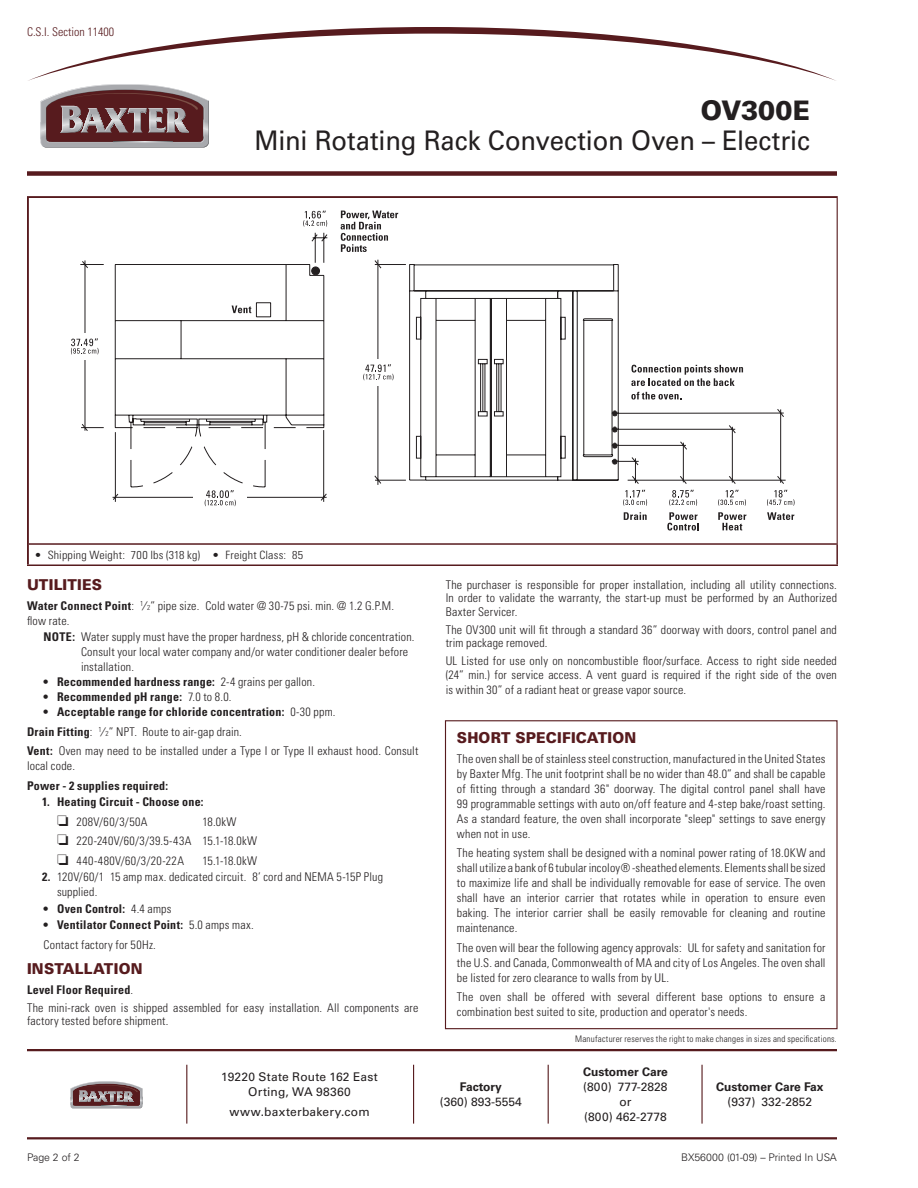
<style>
.page{position:relative;width:918px;height:1188px;background:#fff}
.page>*{position:absolute;margin:0;border:0;box-sizing:border-box;transform-origin:0 0}
.parAll_Hd2{font:27px "Univers LT Std";letter-spacing:-.005em;color:#231f20;scale:.95 1}
.parAll_Hd1{font:900 27px "Univers LT Std";letter-spacing:.005em;color:#231f20;scale:.95 1}
.parAll_HdSub1{font:900 15px "Univers LT Std";letter-spacing:.015em;color:#571b1e;scale:.95 1}
.par2_Txt{font:300 condensed 12px/15px "Univers LT Std";letter-spacing:.015em;color:#231f20}
.par2_Txt-Ind1_Bullet{font:700 condensed 12px "Univers LT Std";letter-spacing:.015em;color:#231f20}
.par2_Txt-Ind1_Bullet-2{font:300 condensed 12px/15px "Univers LT Std";letter-spacing:.025em;color:#231f20}
.par2_Txt-Ind1_Note{font:300 condensed 12px/15px "Univers LT Std";letter-spacing:.015em;color:#231f20}
.t1{font:12px/15px "Univers LT Std";letter-spacing:.015em;color:#231f20;text-align:center}
.t2{font:700 12px "Univers LT Std";color:#231f20}
.par2_Txt-Ind1{font:700 condensed 12px "Univers LT Std";letter-spacing:.015em;color:#231f20}
.par2_Txt-Ind1-2{font:300 condensed 12px "Univers LT Std";letter-spacing:.02em;color:#231f20}
.par2_Txt-2{font:700 condensed 12px "Univers LT Std";letter-spacing:.015em;color:#231f20}
.par2_Txt_AIANum{font:300 condensed 12px "Univers LT Std";color:#571b1e}
.par2_Tbl-TxtNote{font:300 condensed 11.4px "Univers LT Std";letter-spacing:.015em;color:#231f20;scale:1.05 1}
.parAll_Txt-FootL{font:300 10.5px "Univers LT Std";color:#231f20}
.parAll_Txt-FootR{font:300 10.5px "Univers LT Std";color:#231f20}
.parAll_Txt-Note{font:300 condensed 9px "Univers LT Std";letter-spacing:.025em;color:#231f20}
.s1{font-weight:700}
.s2{font-size:7.2px}
.s3{font-weight:300}
</style>
<div class="page">
<hr style="left:27px;top:1049px;width:810px;height:2px;background:#571b1e">
<hr style="left:27px;top:1137px;width:810px;height:2px;background:#571b1e">
<svg style="left:70px;top:1081px;width:72px;height:27px"></svg>
<hr style="left:413px;top:1065px;width:1px;height:59px;background:#571b1e">
<hr style="left:186px;top:1065px;width:1px;height:59px;background:#571b1e">
<hr style="left:548px;top:1065px;width:1px;height:59px;background:#571b1e">
<hr style="left:701px;top:1065px;width:2px;height:59px;background:#571b1e">
<svg style="left:28px;top:27px;width:808px;height:54px"></svg>
<svg style="left:40px;top:84px;width:169px;height:64px"></svg>
<div style="left:27px;top:171px;width:810px;height:5px;background:#571b1e"></div>
<hr style="left:27px;top:196px;width:811px;height:2px;background:#571b1e">
<hr style="left:27px;top:198px;width:2px;height:346px;background:#571b1e">
<hr style="left:837px;top:198px;width:1px;height:345px;background:#571b1e">
<hr style="left:27px;top:544px;width:2px;height:21px;background:#571b1e">
<hr style="left:836px;top:545px;width:2px;height:20px;background:#571b1e">
<hr style="left:29px;top:543px;width:809px;height:2px;background:#571b1e">
<hr style="left:27px;top:565px;width:811px;height:1px;background:#571b1e">
<svg style="left:377px;top:264px;width:367px;height:144px"></svg>
<div style="left:375px;top:359px;width:6px;height:27px;background:#fff"></div>
<svg style="left:374px;top:260px;width:8px;height:9px"></svg>
<svg style="left:363px;top:364px;width:31px;height:16px"></svg>
<svg style="left:631px;top:365px;width:112px;height:21px"></svg>
<svg style="left:631px;top:392px;width:50px;height:8px"></svg>
<svg style="left:624px;top:512px;width:23px;height:8px"></svg>
<svg style="left:667px;top:512px;width:32px;height:19px"></svg>
<svg style="left:374px;top:408px;width:421px;height:98px"></svg>
<svg style="left:767px;top:512px;width:27px;height:8px"></svg>
<svg style="left:718px;top:512px;width:28px;height:18px"></svg>
<svg style="left:112px;top:488px;width:215px;height:15px"></svg>
<svg style="left:80px;top:232px;width:248px;height:256px"></svg>
<div style="left:312px;top:267px;width:8px;height:8px;background:#231f20;border-radius:50%"></div>
<div style="left:311px;top:267px;width:9px;height:8px;border:1px solid #231f20;border-radius:50%"></div>
<svg style="left:71px;top:338px;width:28px;height:16px"></svg>
<svg style="left:205px;top:490px;width:31px;height:16px"></svg>
<svg style="left:232px;top:306px;width:19px;height:7px"></svg>
<svg style="left:303px;top:211px;width:24px;height:16px"></svg>
<svg style="left:341px;top:211px;width:57px;height:41px"></svg>
<div style="left:445px;top:720px;width:393px;height:309px;border:1px solid #571b1e"></div>
<p class="par2_Txt_AIANum" style="left:27px;top:24px;width:89px">C.S.I. Section 11400</p>
<p class="parAll_Hd1" style="left:701px;top:93px;width:116px">OV300E</p>
<p class="parAll_Hd2" style="left:254px;top:124px;width:586px">Mini Rotating Rack Convection Oven – Electric</p>
<p class="par2_Tbl-TxtNote" style="left:34px;top:548px;width:258px">• Shipping Weight: 700 lbs (318 kg) • Freight Class: 85</p>
<p class="parAll_HdSub1" style="left:27px;top:576px;width:81px">UTILITIES</p>
<p class="par2_Txt" style="left:27px;top:598px;width:369px"><span class="s1">Water Connect Point</span>: <sup>1</sup>⁄ <span class="s2">2</span>” pipe size. Cold water @ 30-75 psi. min. @ 1.2 G.P.M. flow rate.</p>
<p class="par2_Txt-Ind1_Note" style="left:81px;top:630px;width:335px;text-indent:-38px"><span class="s1">NOTE:</span> Water supply must have the proper hardness, pH &amp; chloride concentration.<br>Consult your local water company and/or water conditioner dealer before installation.</p>
<p class="par2_Txt-Ind1_Bullet" style="left:42px;top:675px;width:275px"><span class="s3">•</span> Recommended hardness range: <span class="s3">2-4 grains per gallon.</span></p>
<p class="par2_Txt-Ind1_Bullet" style="left:42px;top:690px;width:191px"><span class="s3">•</span> Recommended pH range: <span class="s3">7.0 to 8.0.</span></p>
<p class="par2_Txt-Ind1_Bullet" style="left:42px;top:705px;width:295px"><span class="s3">•</span> Acceptable range for chloride concentration: <span class="s3">0-30 ppm.</span></p>
<p class="par2_Txt" style="left:27px;top:724px;width:216px"><span class="s1">Drain Fitting</span>: <sup>1</sup>⁄ <span class="s2">2</span>” NPT. Route to air-gap drain.</p>
<p class="par2_Txt" style="left:27px;top:744px;width:393px"><span class="s1">Vent:</span> Oven may need to be installed under a Type I or Type II exhaust hood. Consult local code.</p>
<p class="par2_Txt-Ind1" style="left:27px;top:778px;width:143px">Power - 2 supplies required:</p>
<p class="par2_Txt-Ind1_Bullet" style="left:42px;top:795px;width:163px">1. Heating Circuit - Choose one:</p>
<p class="par2_Txt-Ind1_Bullet-2" style="left:57px;top:814px;width:92px">❏ 208V/60/3/50A</p>
<p class="par2_Txt-Ind1_Bullet-2" style="left:202px;top:814px;width:36px">18.0kW</p>
<p class="par2_Txt-Ind1_Bullet-2" style="left:57px;top:834px;width:202px">❏ 220-240V/60/3/39.5-43A 15.1-18.0kW</p>
<p class="par2_Txt-Ind1_Bullet-2" style="left:57px;top:853px;width:129px">❏ 440-480V/60/3/20-22A</p>
<p class="par2_Txt-Ind1_Bullet-2" style="left:202px;top:853px;width:56px">15.1-18.0kW</p>
<p class="par2_Txt-Ind1_Bullet-2" style="left:57px;top:870px;width:328px;text-indent:-15px"><span class="s1">2.</span> 120V/60/1 15 amp max. dedicated circuit. 8’ cord and NEMA 5-15P Plug supplied.</p>
<p class="par2_Txt-Ind1_Bullet" style="left:42px;top:901px;width:131px"><span class="s3">•</span> Oven Control: <span class="s3">4.4 amps</span></p>
<p class="par2_Txt-Ind1_Bullet" style="left:42px;top:918px;width:213px"><span class="s3">•</span> Ventilator Connect Point: <span class="s3">5.0 amps max.</span></p>
<p class="par2_Txt-Ind1-2" style="left:44px;top:937px;width:114px">Contact factory for 50Hz.</p>
<p class="parAll_HdSub1" style="left:27px;top:960px;width:123px">INSTALLATION</p>
<p class="par2_Txt-2" style="left:27px;top:982px;width:108px">Level Floor Required<span class="s3">.</span></p>
<p class="par2_Txt" style="left:27px;top:1001px;width:393px;line-height:13.5px">The mini-rack oven is shipped assembled for easy installation. All components are factory tested before shipment.</p>
<p class="parAll_Txt-FootR" style="left:27px;top:1151px;width:54px">Page 2 of 2</p>
<p class="t1" style="left:221px;top:1070px;width:158px">19220 State Route 162 East<br>Orting, WA 98360</p>
<p class="t1" style="left:229px;top:1104px;width:142px">www.baxterbakery.com</p>
<p class="par2_Txt" style="left:446px;top:578px;width:393px;line-height:13.5px;text-align:justify">The purchaser is responsible for proper installation, including all utility connections.<br>In order to validate the warranty, the start-up must be performed by an Authorized Baxter Servicer.</p>
<p class="par2_Txt" style="left:446px;top:623px;width:393px;line-height:13.5px">The OV300 unit will fit through a standard 36” doorway with doors, control panel and trim package removed.</p>
<p class="par2_Txt" style="left:446px;top:654px;width:393px;line-height:13.5px">UL Listed for use only on noncombustible floor/surface. Access to right side needed (24” min.) for service access. A vent guard is required if the right side of the oven</p>
<p class="par2_Txt" style="left:446px;top:682px;width:242px">is within 30” of a radiant heat or grease vapor source.</p>
<p class="parAll_HdSub1" style="left:457px;top:728px;width:191px">SHORT SPECIFICATION</p>
<p class="par2_Txt" style="left:457px;top:751px;width:370px;text-align:justify">The oven shall be of stainless steel construction, manufactured in the United States by Baxter Mfg. The unit footprint shall be no wider than 48.0” and shall be capable of fitting through a standard 36" doorway. The digital control panel shall have 99 programmable settings with auto on/off feature and 4-step bake/roast setting.<br>As a standard feature, the oven shall incorporate "sleep" settings to save energy when not in use.</p>
<p class="par2_Txt" style="left:457px;top:845px;width:370px;text-align:justify">The heating system shall be designed with a nominal power rating of 18.0KW and shall utilize a bank of 6 tubular incoloy® -sheathed elements. Elementsshall be sized to maximize life and shall be individually removable for ease of service. The oven shall have an interior carrier that rotates while in operation to ensure even baking. The interior carrier shall be easily removable for cleaning and routine maintenance.</p>
<p class="par2_Txt" style="left:457px;top:940px;width:370px;text-align:justify">The oven will bear the following agency approvals: UL for safety and sanitation for the U.S. and Canada, Commonwealth of MA and city of Los Angeles. The oven shall be listed for zero clearance to walls from by UL.</p>
<p class="par2_Txt" style="left:457px;top:989px;width:370px">The oven shall be offered with several different base options to ensure a combination best suited to site, production and operator's needs.</p>
<p class="t2" style="left:460px;top:1080px;width:43px">Factory</p>
<p class="t1" style="left:440px;top:1094px;width:84px">(360) 893-5554</p>
<p class="parAll_Txt-Note" style="left:575px;top:1034px;width:263px">Manufacturer reserves the right to make changes in sizes and specifications.</p>
<p class="t2" style="left:583px;top:1065px;width:86px">Customer Care</p>
<p class="t1" style="left:583px;top:1079px;width:86px">(800) 777-2828 or<br>(800) 462-2778</p>
<p class="t2" style="left:716px;top:1080px;width:109px">Customer Care Fax</p>
<p class="t1" style="left:727px;top:1094px;width:86px">(937) 332-2852</p>
<p class="parAll_Txt-FootL" style="left:681px;top:1151px;width:157px">BX56000 (01-09) – Printed In USA</p>
</div>
